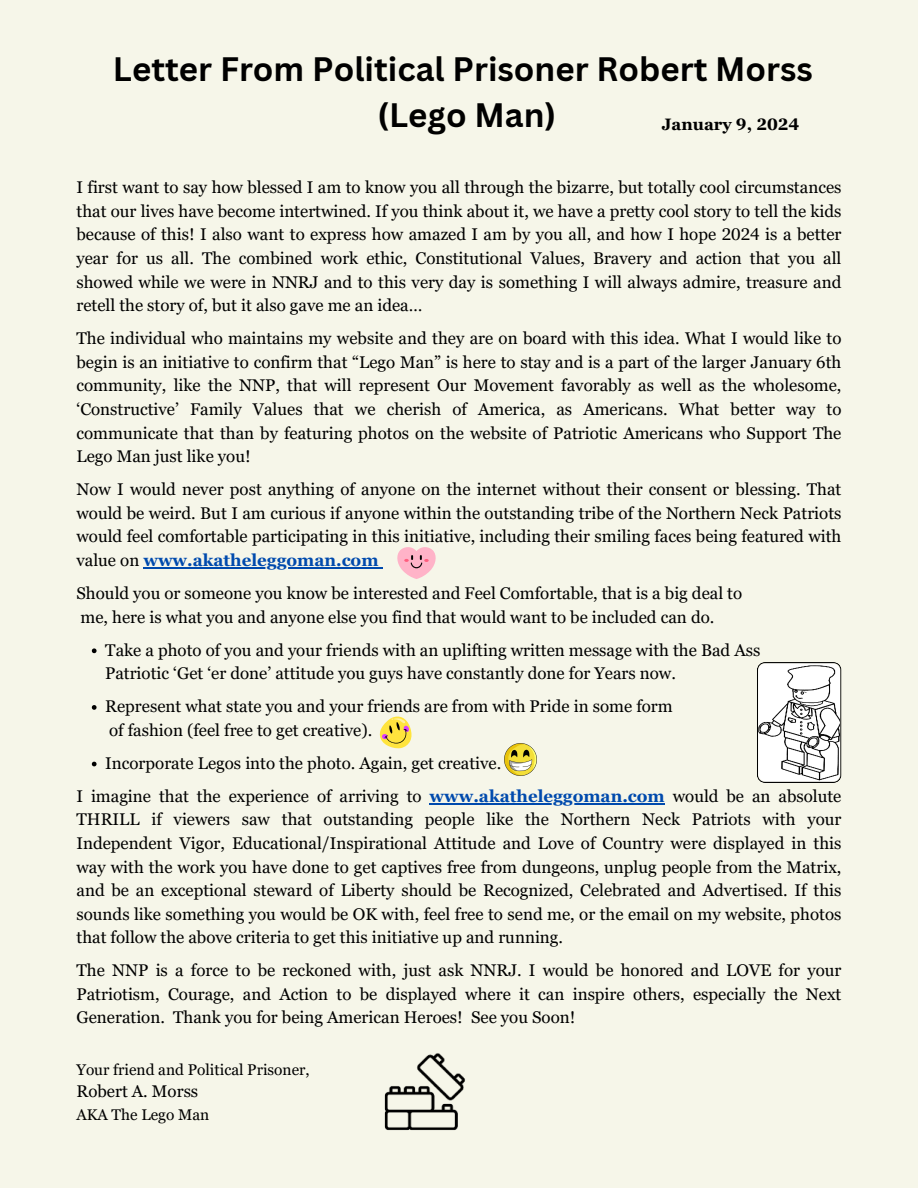
<style>
.page{position:relative;width:918px;height:1188px;background:#f6f6e9}
.page>*{position:absolute;margin:0;border:0;box-sizing:border-box;transform-origin:0 0}
.t1{font:700 33px/46.2px "Canva Sans";color:#000;text-align:center}
.t2{font:16.95px/23.5px "Georgia Pro";color:#000;text-align:justify}
.t3{font:700 16.5px "Georgia Pro";color:#000}
.t4{font:15.45px "Georgia Pro";color:#000}
.s1{font-weight:700;color:#004aad}
</style>
<div class="page">
<hr style="left:143px;top:567px;width:236px;height:1px;background:#004aad">
<svg style="left:92px;top:648px;width:5px;height:5px"></svg>
<svg style="left:92px;top:705px;width:5px;height:5px"></svg>
<svg style="left:92px;top:762px;width:5px;height:4px"></svg>
<hr style="left:430px;top:803px;width:235px;height:1px;background:#004aad">
<svg style="left:379px;top:716px;width:33px;height:33px"></svg>
<svg style="left:397px;top:547px;width:39px;height:32px"></svg>
<img style="left:505px;top:744px;width:31px;height:31px">
<img style="left:384px;top:1053px;width:81px;height:78px">
<svg style="left:757px;top:662px;width:84px;height:121px;background:#d4d4d4"></svg>
<p class="t1" style="left:113px;top:45px;width:702px">Letter From Political Prisoner Robert Morss (Lego Man)</p>
<p class="t3" style="left:662px;top:114px;width:139px">January 9, 2024</p>
<h1 class="t2" style="left:77px;top:176px;width:766px">I first want to say how blessed I am to know you all through the bizarre, but totally cool circumstances that our lives have become intertwined. If you think about it, we have a pretty cool story to tell the kids because of this! I also want to express how amazed I am by you all, and how I hope 2024 is a better year for us all. The combined work ethic, Constitutional Values, Bravery and action that you all showed while we were in NNRJ and to this very day is something I will always admire, treasure and retell the story of, but it also gave me an idea…</h1>
<h2 class="t2" style="left:77px;top:327px;width:766px">The individual who maintains my website and they are on board with this idea. What I would like to begin is an initiative to confirm that “Lego Man” is here to stay and is a part of the larger January 6th community, like the NNP, that will represent Our Movement favorably as well as the wholesome, ‘Constructive’ Family Values that we cherish of America, as Americans. What better way to communicate that than by featuring photos on the website of Patriotic Americans who Support The Lego Man just like you!</h2>
<p class="t2" style="left:77px;top:477px;width:766px">Now I would never post anything of anyone on the internet without their consent or blessing. That would be weird. But I am curious if anyone within the outstanding tribe of the Northern Neck Patriots would feel comfortable participating in this initiative, including their smiling faces being featured with value on <span class="s1">www.akatheleggoman.com</span></p>
<p class="t2" style="left:77px;top:581px;width:667px">Should you or someone you know be interested and Feel Comfortable, that is a big deal to me, here is what you and anyone else you find that would want to be included can do.</p>
<p class="t2" style="left:105px;top:638px;width:657px">Take a photo of you and your friends with an uplifting written message with the Bad Ass</p>
<p class="t2" style="left:105px;top:661px;width:572px">Patriotic ‘Get ‘er done’ attitude you guys have constantly done for Years now.</p>
<p class="t2" style="left:105px;top:694px;width:569px">Represent what state you and your friends are from with Pride in some form</p>
<p class="t2" style="left:109px;top:718px;width:265px">of fashion (feel free to get creative).</p>
<p class="t2" style="left:105px;top:751px;width:398px">Incorporate Legos into the photo. Again, get creative.</p>
<p class="t2" style="left:77px;top:784px;width:347px">I imagine that the experience of arriving to</p>
<p class="t2" style="left:77px;top:784px;width:766px;text-indent:353px"><span class="s1">www.akatheleggoman.com</span> would be an absolute THRILL if viewers saw that outstanding people like the Northern Neck Patriots with your Independent Vigor, Educational/Inspirational Attitude and Love of Country were displayed in this way with the work you have done to get captives free from dungeons, unplug people from the Matrix, and be an exceptional steward of Liberty should be Recognized, Celebrated and Advertised. If this sounds like something you would be OK with, feel free to send me, or the email on my website, photos that follow the above criteria to get this initiative up and running.</p>
<p class="t2" style="left:77px;top:959px;width:766px">The NNP is a force to be reckoned with, just ask NNRJ. I would be honored and LOVE for your</p>
<p class="t2" style="left:77px;top:982px;width:766px">Patriotism, Courage, and Action to be displayed where it can inspire others, especially the Next<br>Generation. Thank you for being American Heroes! See you Soon!</p>
<p class="t4" style="left:77px;top:1061px;width:235px">Your friend and Political Prisoner,</p>
<p class="t2" style="left:77px;top:1080px;width:123px">Robert A. Morss</p>
<p class="t4" style="left:77px;top:1105px;width:134px">AKA The Lego Man</p>
</div>
